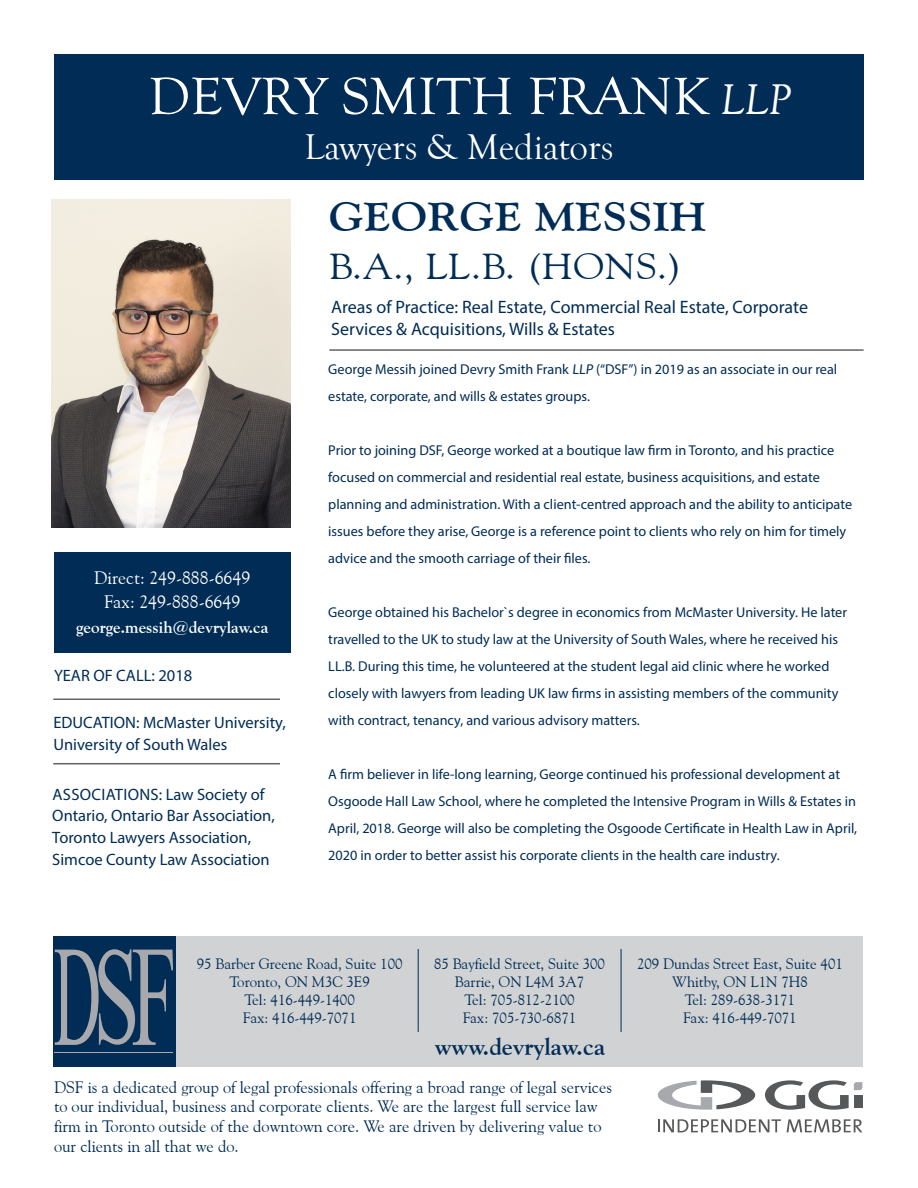
<style>
.page{position:relative;width:918px;height:1188px;background:#fff}
.page>*{position:absolute;margin:0;border:0;box-sizing:border-box;transform-origin:0 0}
.t1{font:54px "Goudy Old Style T";color:#fff;scale:1.04 1}
.t2{font:700 40.5px "Goudy Old Style BT";letter-spacing:.02em;color:#002c55;scale:1.1 1}
.t3{font:36.75px "Goudy Old Style T";color:#fff}
.t4{font:36px "Goudy Old Style BT";letter-spacing:.02em;color:#002c55;scale:1.1 1}
.t5{font:700 24px "Goudy Old Style BT";color:#002c55}
.t6{font:18px/21.6px "Myriad Pro";color:#002c55}
.t7{font:18px "Goudy Old Style BT";color:#fff}
.t8{font:16.5px/19.8px "Goudy Old Style BT";color:#002c55}
.t9{font:16.5px/21.8px "Myriad Pro";color:#002c55}
.t10{font:700 16.5px "Goudy Old Style BT";color:#fff}
.t11{font:15px "Goudy Old Style BT";color:#002c55}
.t12{font:14.25px/27px "Myriad Pro";color:#002c55}
.s1{font-style:italic;font-size:44.1px}
</style>
<div class="page">
<div style="left:54px;top:54px;width:810px;height:125px;background:#002c55"></div>
<div style="left:54px;top:553px;width:237px;height:100px;background:#002c55"></div>
<hr style="left:53px;top:699px;width:227px;height:1px;background:#636366">
<hr style="left:329px;top:349px;width:535px;height:2px;background:#636366">
<svg style="left:765px;top:1080px;width:97px;height:30px"></svg>
<svg style="left:658px;top:1080px;width:97px;height:30px"></svg>
<svg style="left:658px;top:1119px;width:123px;height:13px"></svg>
<svg style="left:787px;top:1119px;width:75px;height:13px"></svg>
<div style="left:177px;top:936px;width:686px;height:131px;background:#d1d2d4"></div>
<div style="left:53px;top:936px;width:122px;height:131px;background:#002c55"></div>
<svg style="left:55px;top:949px;width:118px;height:96px"></svg>
<hr style="left:55px;top:1052px;width:118px;height:1px;background:#a8a9ad">
<hr style="left:418px;top:949px;width:1px;height:83px;background:#002c55">
<hr style="left:621px;top:949px;width:1px;height:83px;background:#002c55">
<hr style="left:53px;top:763px;width:227px;height:1px;background:#636366">
<img style="left:52px;top:200px;width:238px;height:327px">
<p class="t1" style="left:148px;top:67px;width:619px">DEVRY SMITH FRANK <span class="s1">LLP</span></p>
<p class="t3" style="left:304px;top:127px;width:311px">Lawyers &amp; Mediators</p>
<p class="t2" style="left:329px;top:192px;width:344px">GEORGE MESSIH</p>
<p class="t4" style="left:329px;top:244px;width:323px">B.A., LL.B. (HONS.)</p>
<p class="t6" style="left:331px;top:296px;width:478px">Areas of Practice: Real Estate, Commercial Real Estate, Corporate<br>Services &amp; Acquisitions, Wills &amp; Estates</p>
<p class="t12" style="left:328px;top:355px;width:511px">George Messih joined Devry Smith Frank LLP (“DSF”) in 2019 as an associate in our real estate, corporate, and wills &amp; estates groups.</p>
<p class="t7" style="left:94px;top:566px;width:158px">Direct: 249-888-6649</p>
<p class="t7" style="left:104px;top:591px;width:138px">Fax: 249-888-6649</p>
<p class="t10" style="left:76px;top:617px;width:194px">george.messih@devrylaw.ca</p>
<p class="t9" style="left:54px;top:664px;width:140px">YEAR OF CALL: 2018</p>
<p class="t9" style="left:53px;top:711px;width:234px">EDUCATION: McMaster University,<br>University of South Wales</p>
<p class="t9" style="left:52px;top:783px;width:224px">ASSOCIATIONS: Law Society of<br>Ontario, Ontario Bar Association,<br>Toronto Lawyers Association,<br>Simcoe County Law Association</p>
<p class="t12" style="left:328px;top:436px;width:525px">Prior to joining DSF, George worked at a boutique law firm in Toronto, and his practice focused on commercial and residential real estate, business acquisitions, and estate planning and administration. With a client-centred approach and the ability to anticipate issues before they arise, George is a reference point to clients who rely on him for timely advice and the smooth carriage of their files.</p>
<p class="t12" style="left:328px;top:598px;width:520px">George obtained his Bachelor`s degree in economics from McMaster University. He later travelled to the UK to study law at the University of South Wales, where he received his LL.B. During this time, he volunteered at the student legal aid clinic where he worked closely with lawyers from leading UK law firms in assisting members of the community with contract, tenancy, and various advisory matters.</p>
<p class="t12" style="left:328px;top:760px;width:530px">A firm believer in life-long learning, George continued his professional development at Osgoode Hall Law School, where he completed the Intensive Program in Wills &amp; Estates in April, 2018. George will also be completing the Osgoode Certificate in Health Law in April, 2020 in order to better assist his corporate clients in the health care industry.</p>
<p class="t11" style="left:197px;top:955px;width:207px">95 Barber Greene Road, Suite 100</p>
<p class="t11" style="left:230px;top:973px;width:142px">Toronto, ON M3C 3E9</p>
<p class="t11" style="left:245px;top:991px;width:112px">Tel: 416-449-1400</p>
<p class="t11" style="left:243px;top:1009px;width:115px">Fax: 416-449-7071</p>
<p class="t11" style="left:434px;top:955px;width:172px">85 Bayfield Street, Suite 300</p>
<p class="t11" style="left:455px;top:973px;width:131px">Barrie, ON L4M 3A7</p>
<p class="t11" style="left:465px;top:991px;width:112px">Tel: 705-812-2100</p>
<p class="t11" style="left:463px;top:1009px;width:115px">Fax: 705-730-6871</p>
<p class="t5" style="left:435px;top:1032px;width:172px">www.devrylaw.ca</p>
<p class="t8" style="left:54px;top:1077px;width:560px">DSF is a dedicated group of legal professionals offering a broad range of legal services to our individual, business and corporate clients. We are the largest full service law firm in Toronto outside of the downtown core. We are driven by delivering value to our clients in all that we do.</p>
<p class="t11" style="left:637px;top:955px;width:207px">209 Dundas Street East, Suite 401</p>
<p class="t11" style="left:672px;top:973px;width:137px">Whitby, ON L1N 7H8</p>
<p class="t11" style="left:685px;top:991px;width:112px">Tel: 289-638-3171</p>
<p class="t11" style="left:683px;top:1009px;width:115px">Fax: 416-449-7071</p>
</div>
